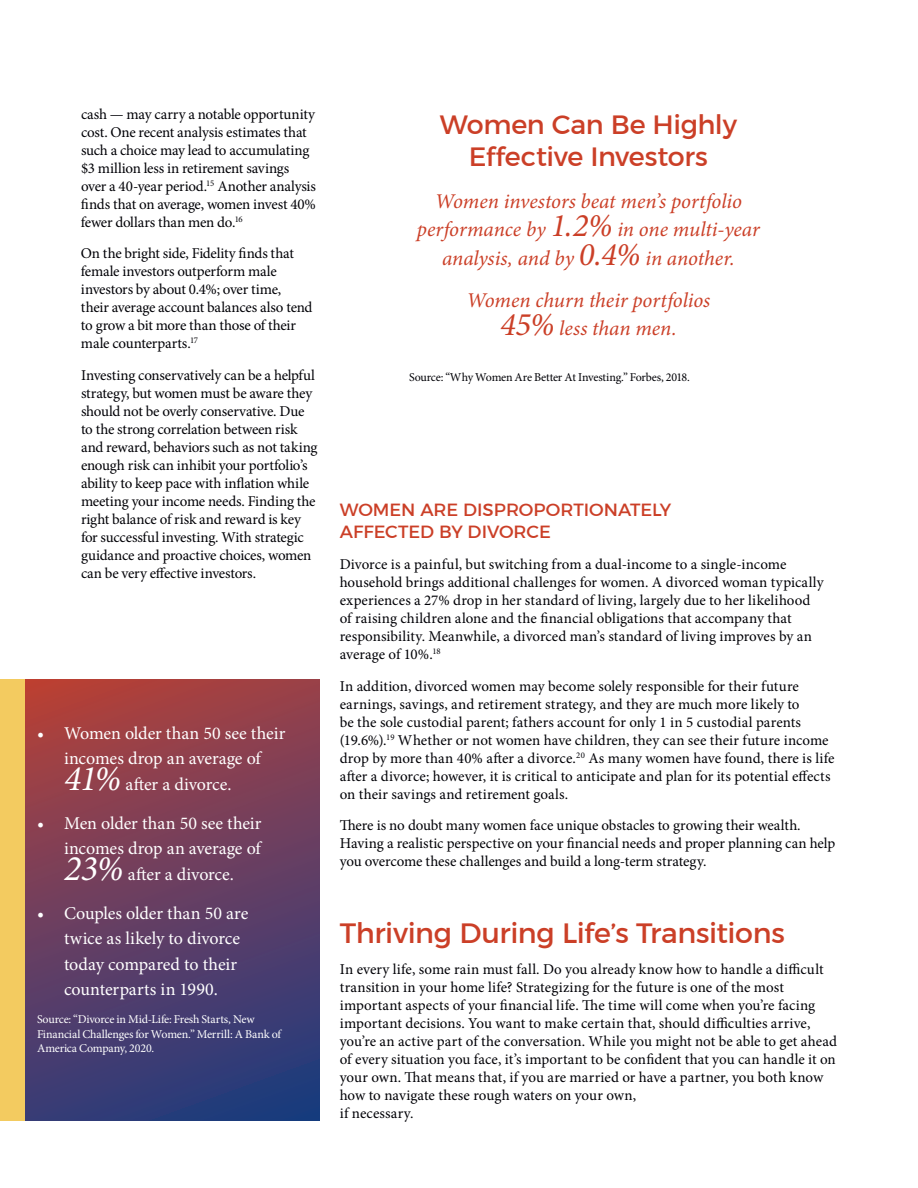
<style>
.page{position:relative;width:918px;height:1188px;background:#fff}
.page>*{position:absolute;margin:0;border:0;box-sizing:border-box;transform-origin:0 0}
.t1{font:28.5px "Montserrat";letter-spacing:-.015em;color:#cb3f27}
.t2{font:27px/31.5px "Montserrat";letter-spacing:-.01em;color:#cb3f27;text-align:center}
.t3{font:italic 21px/28.5px "Minion Pro";letter-spacing:-.005em;color:#cb3f27;text-align:center}
.t4{font:18px/25.5px "Minion Pro";letter-spacing:-.005em;color:#fff}
.t5{font:18px/21.6px "Montserrat";letter-spacing:-.005em;color:#cb3f27}
.t6{font:15px/18px "Minion Pro";letter-spacing:-.005em;color:#000006}
.t7{font:12px/14.4px "Minion Pro";letter-spacing:-.015em;color:#fff}
.t8{font:12px "Minion Pro";letter-spacing:-.02em;color:#000006}
.s1{font-style:italic;font-size:36px}
.s2{font-size:33px}
</style>
<div class="page">
<svg style="left:24px;top:679px;width:296px;height:441px;background:#6b425f"></svg>
<div style="left:0;top:679px;width:24px;height:441px;background:#f3cb60"></div>
<p class="t6" style="left:81px;top:105px;width:236px">cash — may carry a notable opportunity cost. One recent analysis estimates that such a choice may lead to accumulating $3 million less in retirement savings over a 40-year period.<sup>15</sup> Another analysis finds that on average, women invest 40% fewer dollars than men do.<sup>16</sup></p>
<p class="t6" style="left:81px;top:245px;width:233px">On the bright side, Fidelity finds that female investors outperform male investors by about 0.4%; over time, their average account balances also tend to grow a bit more than those of their male counterparts.<sup>17</sup></p>
<p class="t6" style="left:81px;top:366px;width:238px">Investing conservatively can be a helpful strategy, but women must be aware they should not be overly conservative. Due to the strong correlation between risk and reward, behaviors such as not taking enough risk can inhibit your portfolio’s ability to keep pace with inflation while meeting your income needs. Finding the right balance of risk and reward is key for successful investing. With strategic guidance and proactive choices, women can be very effective investors.</p>
<p class="t4" style="left:64px;top:720px;width:223px;text-indent:-27px">• Women older than 50 see their incomes drop an average of<br><span class="s1">41%</span> after a divorce.</p>
<p class="t4" style="left:64px;top:810px;width:199px;text-align:justify;text-indent:-27px">• Men older than 50 see their incomes drop an average of <span class="s1">23%</span> after a divorce.</p>
<p class="t4" style="left:64px;top:900px;width:186px;text-indent:-27px">• Couples older than 50 are twice as likely to divorce today compared to their counterparts in 1990.</p>
<p class="t7" style="left:37px;top:1012px;width:246px">Source: “Divorce in Mid-Life: Fresh Starts, New<br>Financial Challenges for Women.” Merrill: A Bank of<br>America Company, 2020.</p>
<p class="t2" style="left:440px;top:109px;width:299px">Women Can Be Highly<br>Effective Investors</p>
<p class="t3" style="left:417px;top:187px;width:344px">Women investors beat men’s portfolio performance by <span class="s2">1.2%</span> in one multi-year analysis, and by <span class="s2">0.4%</span> in another.</p>
<p class="t3" style="left:466px;top:286px;width:245px">Women churn their portfolios<br><span class="s2">45%</span> less than men.</p>
<p class="t8" style="left:409px;top:369px;width:282px">Source: “Why Women Are Better At Investing.” Forbes, 2018.</p>
<p class="t5" style="left:340px;top:499px;width:333px">WOMEN ARE DISPROPORTIONATELY<br>AFFECTED BY DIVORCE</p>
<p class="t6" style="left:340px;top:555px;width:485px">Divorce is a painful, but switching from a dual-income to a single-income household brings additional challenges for women. A divorced woman typically experiences a 27% drop in her standard of living, largely due to her likelihood of raising children alone and the financial obligations that accompany that responsibility. Meanwhile, a divorced man’s standard of living improves by an average of 10%.<sup>18</sup></p>
<p class="t6" style="left:340px;top:677px;width:496px">In addition, divorced women may become solely responsible for their future earnings, savings, and retirement strategy, and they are much more likely to<br>be the sole custodial parent; fathers account for only 1 in 5 custodial parents (19.6%).<sup>19</sup> Whether or not women have children, they can see their future income drop by more than 40% after a divorce.<sup>20</sup> As many women have found, there is life after a divorce; however, it is critical to anticipate and plan for its potential effects on their savings and retirement goals.</p>
<p class="t6" style="left:340px;top:816px;width:497px">There is no doubt many women face unique obstacles to growing their wealth.<br>Having a realistic perspective on your financial needs and proper planning can help you overcome these challenges and build a long-term strategy.</p>
<p class="t1" style="left:340px;top:915px;width:447px">Thriving During Life’s Transitions</p>
<p class="t6" style="left:340px;top:960px;width:499px">In every life, some rain must fall. Do you already know how to handle a difficult transition in your home life? Strategizing for the future is one of the most important aspects of your financial life. The time will come when you’re facing important decisions. You want to make certain that, should difficulties arrive, you’re an active part of the conversation. While you might not be able to get ahead of every situation you face, it’s important to be confident that you can handle it on your own. That means that, if you are married or have a partner, you both know how to navigate these rough waters on your own,<br>if necessary.</p>
</div>
